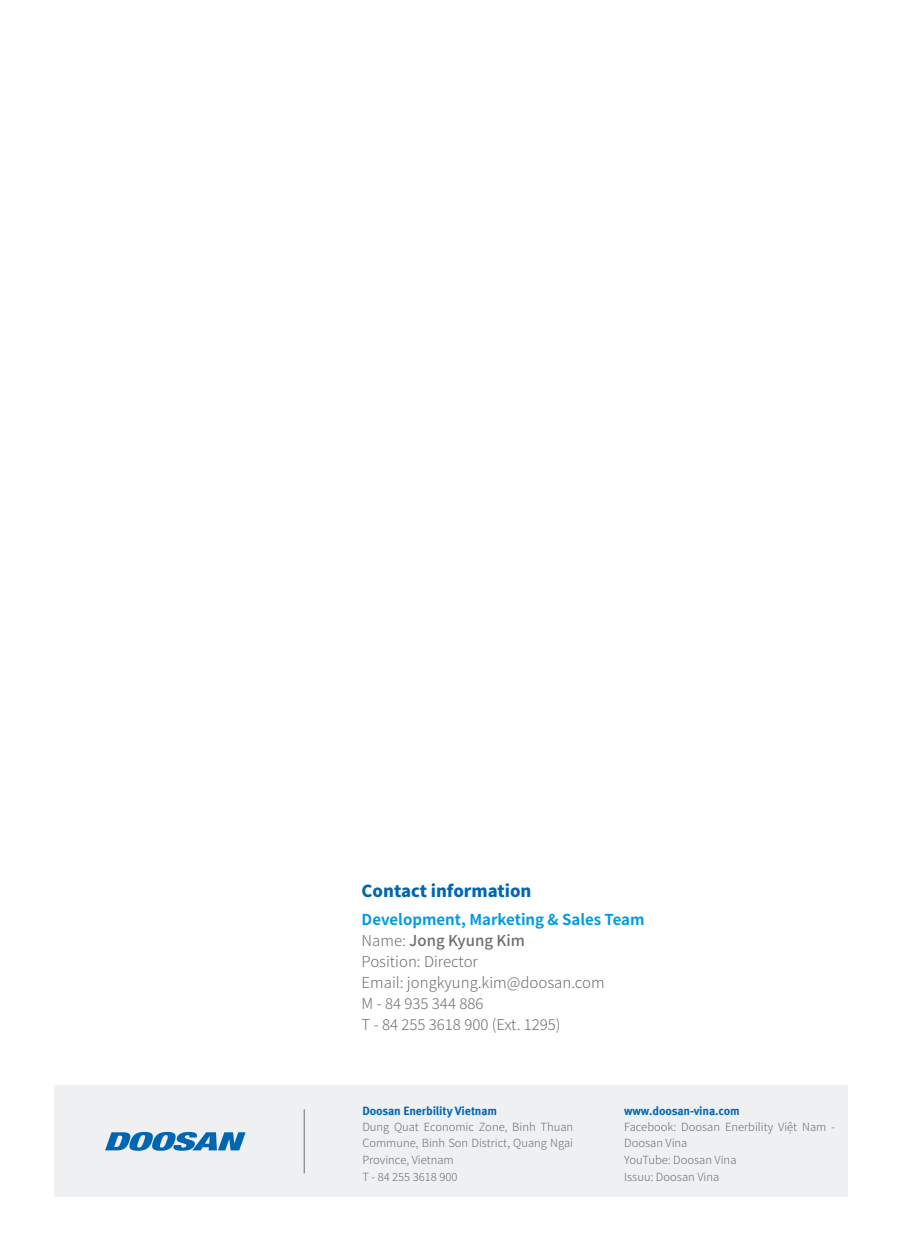
<style>
.page{position:relative;width:902px;height:1251px;background:#fff}
.page>*{position:absolute;margin:0;border:0;box-sizing:border-box;transform-origin:0 0}
.t1{font:900 16.5px "Noto Sans KR";color:#0066b3}
.t2{font:300 15px/21px "Noto Sans KR";color:#6d6e71}
.t3{font:700 12px "Meta Pro";letter-spacing:-.01em;color:#0066b3}
.t4{font:300 11.25px/16.5px "Noto Sans KR";color:#6d6e71}
.s1{font-weight:700;color:#009bdf}
.s2{font-weight:500}
</style>
<div class="page">
<div style="left:54px;top:1085px;width:793px;height:111px;background:#eff0f2"></div>
<svg style="left:105px;top:1131px;width:140px;height:19px"></svg>
<hr style="left:304px;top:1108px;width:1px;height:65px;background:#6d6e71">
<h1 class="t1" style="left:361px;top:881px;width:171px">Contact information</h1>
<h2 class="t2" style="left:361px;top:908px;width:284px"><span class="s1">Development, Marketing &amp; Sales Team<br></span>Name: <span class="s2">Jong Kyung Kim<br></span>Position: Director<br>Email: jongkyung.kim@doosan.com<br>M - 84 935 344 886<br>T - 84 255 3618 900 (Ext. 1295)</h2>
<p class="t3" style="left:362px;top:1102px;width:136px">Doosan Enerbility Vietnam</p>
<p class="t3" style="left:624px;top:1102px;width:117px">www.doosan-vina.com</p>
<p class="t4" style="left:362px;top:1118px;width:212px">Dung Quat Economic Zone, Binh Thuan<br>Commune, Binh Son District, Quang Ngai<br>Province, Vietnam<br>T - 84 255 3618 900</p>
<p class="t4" style="left:624px;top:1118px;width:212px">Facebook: Doosan Enerbility Việt Nam -<br>Doosan Vina<br>YouTube: Doosan Vina<br>Issuu: Doosan Vina</p>
</div>
